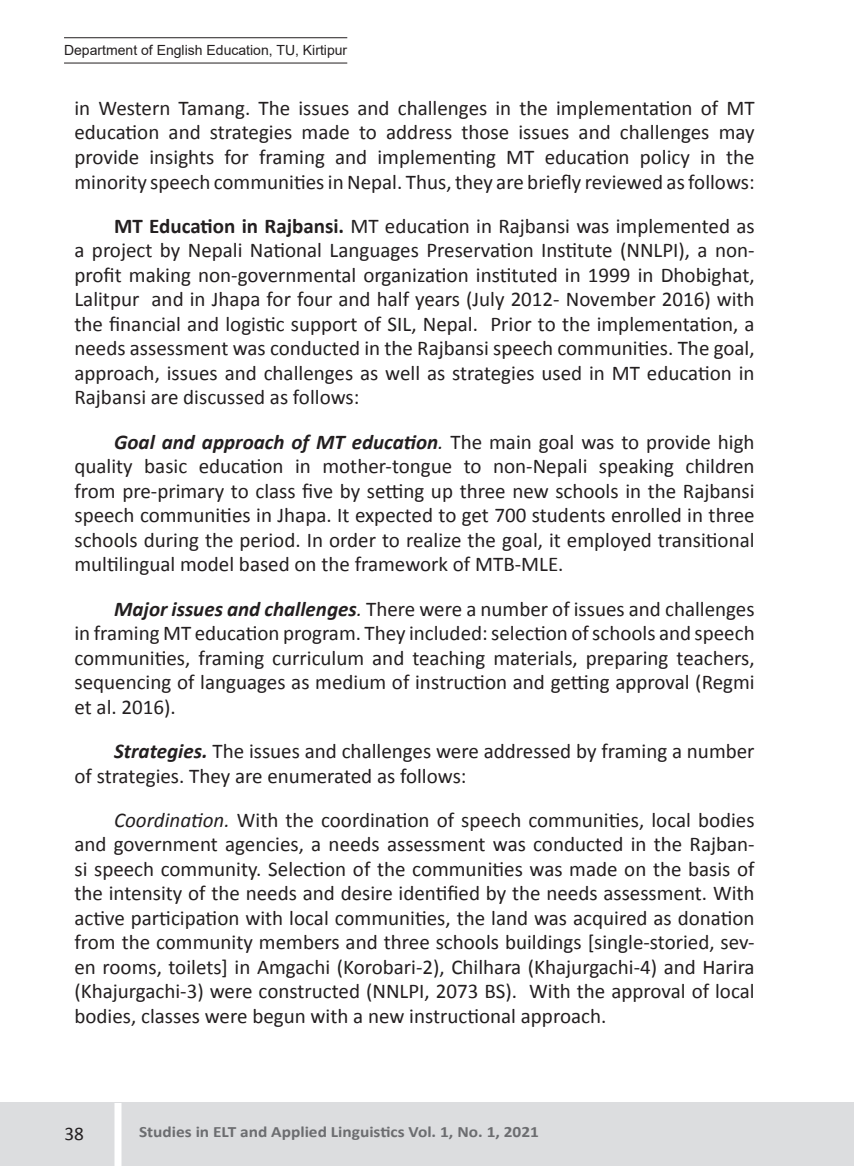
<style>
.page{position:relative;width:854px;height:1166px;background:#fff}
.page>*{position:absolute;margin:0;border:0;box-sizing:border-box;transform-origin:0 0}
.t1{font:21px/24.5px "Calibri";color:#231f20;text-align:justify}
.t2{font:19.25px "Calibri";color:#231f20}
.t3{font:700 15.75px "Calibri";color:#6c6d70;scale:1.1 1}
.t4{font:14px "Arial";color:#231f20}
.s1{font-weight:700}
.s2{font-weight:700;font-style:italic}
.s3{font-style:italic}
</style>
<div class="page">
<div style="left:0;top:1103px;width:853px;height:63px;background:#dcdddf"></div>
<div style="left:114px;top:1103px;width:7px;height:63px;background:#fff"></div>
<hr style="left:64px;top:63px;width:283px;height:1px;background:#231f20">
<hr style="left:64px;top:37px;width:283px;height:1px;background:#231f20">
<p class="t4" style="left:64px;top:40px;width:284px">Department of English Education, TU, Kirtipur</p>
<p class="t1" style="left:74px;top:96px;width:681px">in Western Tamang. The issues and challenges in the implementation of MT education and strategies made to address those issues and challenges may provide insights for framing and implementing MT education policy in the minority speech communities in Nepal. Thus, they are briefly reviewed as follows:</p>
<p class="t1" style="left:74px;top:214px;width:681px;text-indent:40px"><span class="s1">MT Education in Rajbansi.</span> MT education in Rajbansi was implemented as a project by Nepali National Languages Preservation Institute (NNLPI), a non&shy;profit making non-governmental organization instituted in 1999 in Dhobighat, Lalitpur and in Jhapa for four and half years (July 2012- November 2016) with the financial and logistic support of SIL, Nepal. Prior to the implementation, a needs assessment was conducted in the Rajbansi speech communities. The goal, approach, issues and challenges as well as strategies used in MT education in Rajbansi are discussed as follows:</p>
<p class="t1" style="left:74px;top:429px;width:681px;text-indent:40px"><span class="s2">Goal and approach of MT education</span><span class="s3">.</span> The main goal was to provide high quality basic education in mother-tongue to non-Nepali speaking children from pre-primary to class five by setting up three new schools in the Rajbansi speech communities in Jhapa. It expected to get 700 students enrolled in three schools during the period. In order to realize the goal, it employed transitional multilingual model based on the framework of MTB-MLE.</p>
<p class="t1" style="left:74px;top:596px;width:681px;text-indent:40px"><span class="s2">Major issues and challenges</span><span class="s3">.</span> There were a number of issues and challenges in framing MT education program. They included: selection of schools and speech communities, framing curriculum and teaching materials, preparing teachers, sequencing of languages as medium of instruction and getting approval (Regmi et al. 2016).</p>
<p class="t1" style="left:74px;top:739px;width:681px;text-indent:40px"><span class="s2">Strategies.</span> The issues and challenges were addressed by framing a number of strategies. They are enumerated as follows:</p>
<p class="t1" style="left:74px;top:808px;width:681px;text-indent:40px"><span class="s3">Coordination.</span> With the coordination of speech communities, local bodies and government agencies, a needs assessment was conducted in the Rajban&shy;si speech community. Selection of the communities was made on the basis of the intensity of the needs and desire identified by the needs assessment. With active participation with local communities, the land was acquired as donation from the community members and three schools buildings [single-storied, sev&shy;en rooms, toilets] in Amgachi (Korobari-2), Chilhara (Khajurgachi-4) and Harira (Khajurgachi-3) were constructed (NNLPI, 2073 BS). With the approval of local bodies, classes were begun with a new instructional approach.</p>
<p class="t2" style="left:64px;top:1121px;width:21px">38</p>
<p class="t3" style="left:139px;top:1121px;width:365px">Studies in ELT and Applied Linguistics Vol. 1, No. 1, 2021</p>
</div>
